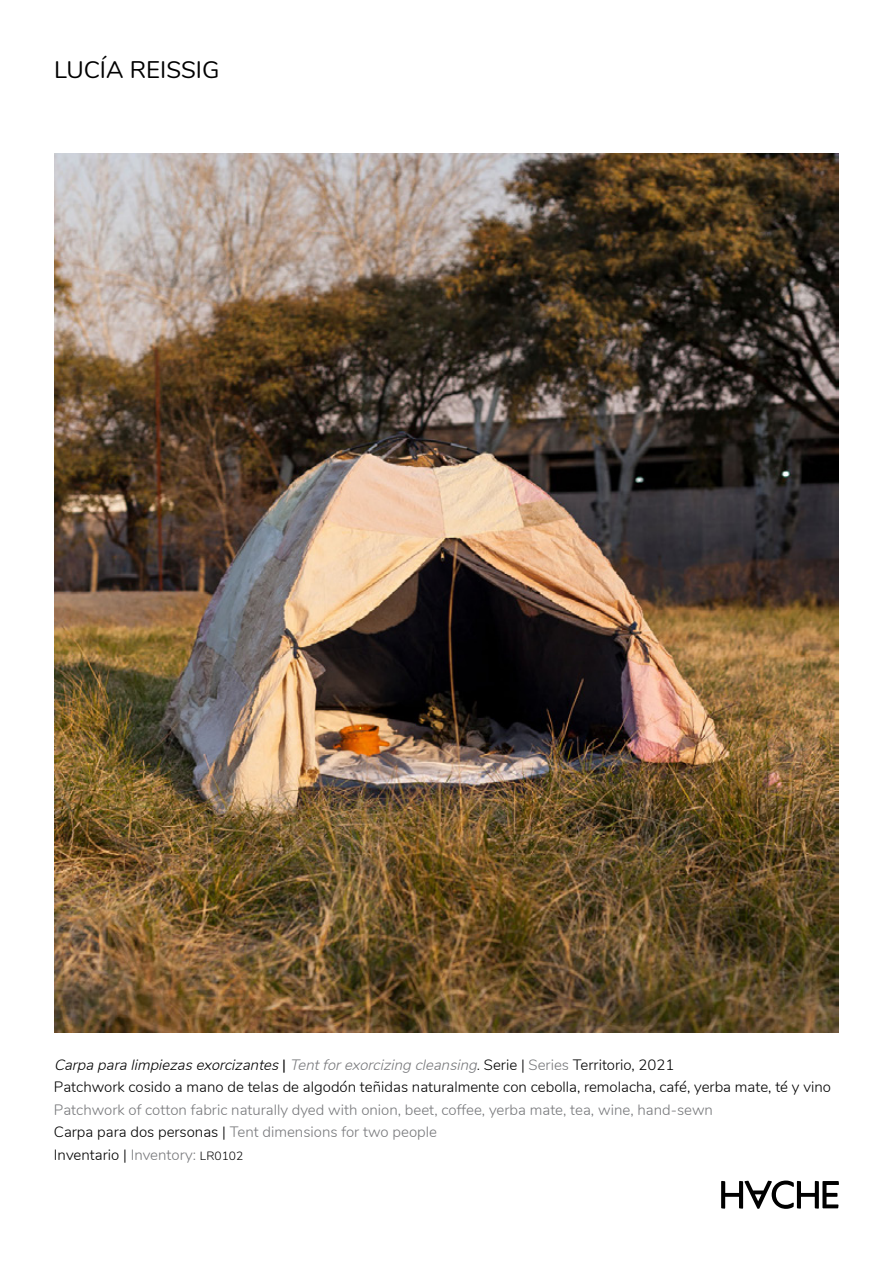
<style>
.page{position:relative;width:893px;height:1263px;background:#fff}
.page>*{position:absolute;margin:0;border:0;box-sizing:border-box;transform-origin:0 0}
.t1{font:24px "Nunito";color:#000}
.t2{font:300 15px/22.5px "Nunito";color:#000}
.t3{font:300 15px/22.5px "Nunito";color:#77787b}
.s1{font-style:italic}
.s2{font-weight:400}
.s3{font-style:italic;color:#77787b}
.s4{color:#77787b}
.s5{color:#000}
.s6{font-size:12px;color:#000}
</style>
<div class="page">
<svg style="left:721px;top:1180px;width:118px;height:29px"></svg>
<img style="left:54px;top:153px;width:785px;height:879px">
<h1 class="t1" style="left:54px;top:52px;width:167px">LUCÍA REISSIG</h1>
<p class="t2" style="left:54px;top:1053px;width:779px"><span class="s1">Carpaparalimpiezasexorcizantes</span><span class="s2">|</span> <span class="s3">Tentforexorcizing cleansing</span>. S e r i e | <span class="s4">S e r i e s</span> Te r r i t o r i o , 2 0 2 1<br>Patchwork cosido a mano de telas de algodón teñidas naturalmente con cebolla, remolacha, café, yerba mate, té y vino</p>
<p class="t3" style="left:54px;top:1098px;width:660px">Patchwork of cotton fabric naturally dyed with onion, beet, coffee, yerba mate, tea, wine, hand-sewn<br><span class="s5">Carpa para dos personas |</span> Tent dimensions for two people<br><span class="s5">Inventario |</span> Inventory: <span class="s6">LR0102</span></p>
</div>
